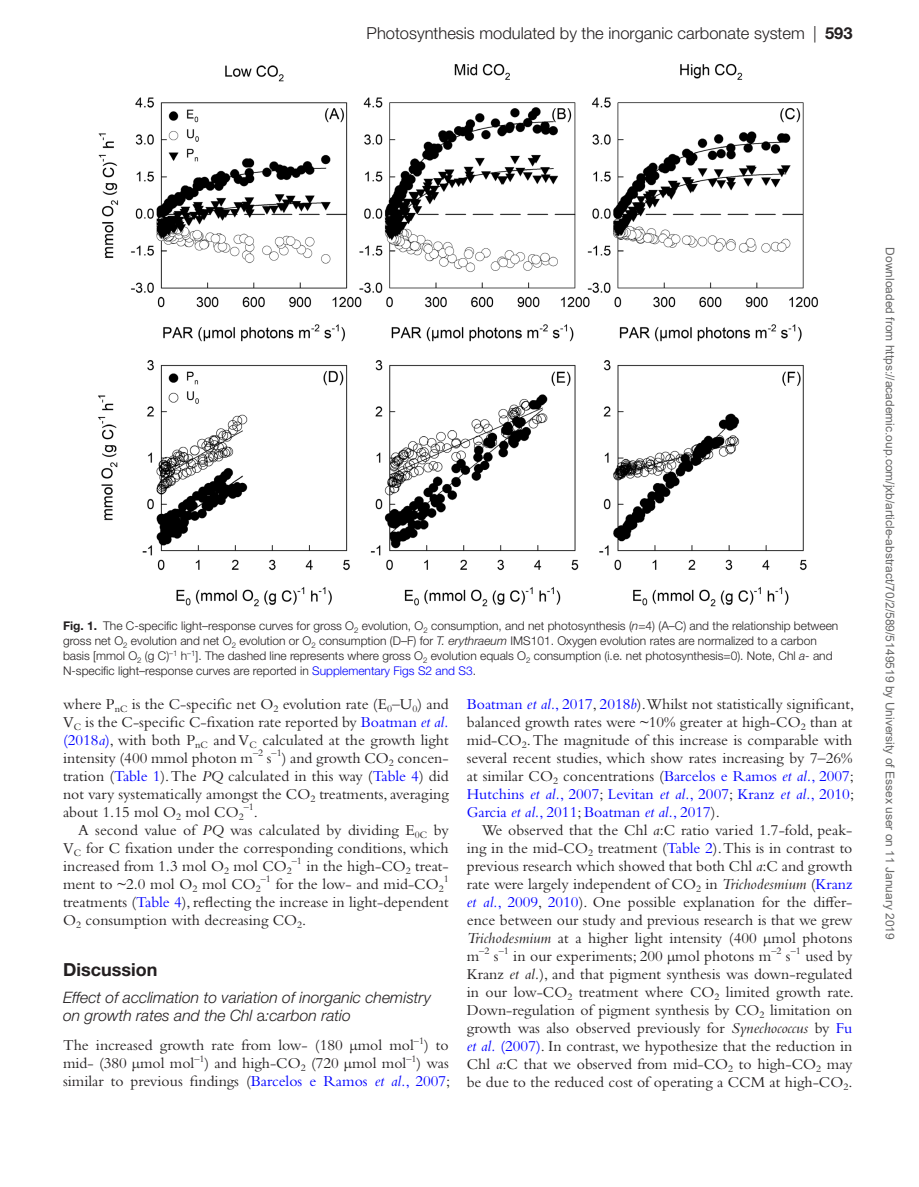
<style>
.page{position:relative;width:919px;height:1187px;background:#fff}
.page>*{position:absolute;margin:0;border:0;box-sizing:border-box;transform-origin:0 0}
.t1{font:700 18px "Helvetica Neue LT Std";color:#231f20}
.t2{font:300 16.5px "Helvetica Neue LT Std";color:#231f20}
.t3{font:15.75px/18px "Bembo Std";color:#231f20;text-align:justify}
.t4{font:italic 300 15.75px/18px "Helvetica Neue LT Std";color:#231f20}
.t5{font:300 12px/15px "Helvetica Neue LT Std";color:#231f20}
.t6{font:12px "Arial";color:#666}
.t7{font:10.2px "Bembo Std";color:#231f20}
.s1{font-weight:700}
.s2{font-style:italic}
.s3{color:#00f}
.s4{font-style:italic;color:#00f}
.s5{font-size:15.75px}
.s6{font-style:normal}
</style>
<div class="page">
<img style="left:98px;top:63px;width:720px;height:543px">
<p class="t2" style="left:366px;top:23px;width:487px">Photosynthesis modulated by the inorganic carbonate system | <span class="s1">593</span></p>
<p class="t5" style="left:63px;top:618px;width:776px"><span class="s1">Fig. 1.</span> The C-specific light–response curves for gross O<sub>2</sub> evolution, O<sub>2</sub> consumption, and net photosynthesis (<span class="s2">n</span>=4) (A–C) and the relationship between gross net O<sub>2</sub> evolution and net O<sub>2</sub> evolution or O<sub>2</sub> consumption (D–F) for <span class="s2">T. erythraeum</span> IMS101. Oxygen evolution rates are normalized to a carbon basis [mmol O<sub>2</sub> (g C)<sup>–1</sup> h<sup>–1</sup>]. The dashed line represents where gross O<sub>2</sub> evolution equals O<sub>2</sub> consumption (i.e. net photosynthesis=0). Note, Chl <span class="s2">a</span>- and N-specific light–response curves are reported in <span class="s3">Supplementary Figs S2 and S3</span>.</p>
<p class="t3" style="left:63px;top:694px;width:387px">where P<sub>nC</sub> is the C-specific net O<sub>2</sub> evolution rate (E<sub>0</sub>–U<sub>0</sub>) and V<sub>C</sub> is the C-specific C-fixation rate reported by <span class="s3">Boatman</span> <span class="s4">et al. </span><span class="s3">(2018</span><span class="s4">a</span><span class="s3">)</span>, with both P<sub>nC</sub> and V<sub>C</sub> calculated at the growth light intensity (400 mmol photon m<sup>–2</sup> s<sup>–1</sup>) and growth CO<sub>2</sub> concen&shy;tration (<span class="s3">Table 1</span>). The <span class="s2">PQ</span> calculated in this way (<span class="s3">Table 4</span>) did not vary systematically amongst the CO<sub>2</sub> treatments, averaging about 1.15 mol O<sub>2</sub> mol CO<sub>2</sub></p>
<p class="t7" style="left:244px;top:801px;width:16px">–1<span class="s5">.</span></p>
<p class="t3" style="left:63px;top:820px;width:387px;text-indent:15px">A second value of <span class="s2">PQ</span> was calculated by dividing E<sub>0C</sub> by V<sub>C</sub> for C fixation under the corresponding conditions, which increased from 1.3 mol O<sub>2</sub> mol CO<sub>2</sub><sup>–1</sup> in the high-CO<sub>2</sub> treat&shy;ment to ~2.0 mol O<sub>2</sub> mol CO<sub>2</sub><sup>–1</sup> for the low- and mid-CO<sub>2</sub></p>
<p class="t7" style="left:443px;top:873px;width:7px">1</p>
<p class="t3" style="left:63px;top:892px;width:387px">treatments (<span class="s3">Table 4</span>), reflecting the increase in light-dependent<br>O<sub>2</sub> consumption with decreasing CO<sub>2</sub>.</p>
<p class="t1" style="left:63px;top:958px;width:96px">Discussion</p>
<p class="t4" style="left:63px;top:988px;width:369px">Effect of acclimation to variation of inorganic chemistry on growth rates and the Chl <span class="s6">a</span>:carbon ratio</p>
<p class="t3" style="left:63px;top:1035px;width:389px">The increased growth rate from low- (180 µmol mol<sup>–1</sup>) to mid- (380 µmol mol<sup>–1</sup>) and high-CO<sub>2</sub> (720 µmol mol<sup>–1</sup>) was similar to previous findings (<span class="s3">Barcelos e Ramos</span> <span class="s4">et al.</span><span class="s3">, 2007</span>;</p>
<p class="t3" style="left:466px;top:694px;width:389px"><span class="s3">Boatman</span> <span class="s4">et al.</span><span class="s3">, 2017</span>, <span class="s3">2018</span><span class="s4">b</span>).Whilst not statistically significant, balanced growth rates were ~10% greater at high-CO<sub>2</sub> than at mid-CO<sub>2</sub>. The magnitude of this increase is comparable with several recent studies, which show rates increasing by 7–26% at similar CO<sub>2</sub> concentrations (<span class="s3">Barcelos e Ramos</span> <span class="s4">et al.</span><span class="s3">, 2007</span>; <span class="s3">Hutchins</span> <span class="s4">et al.</span><span class="s3">, 2007</span>; <span class="s3">Levitan</span> <span class="s4">et al.</span><span class="s3">, 2007</span>; <span class="s3">Kranz</span> <span class="s4">et al.</span><span class="s3">, 2010</span>; <span class="s3">Garcia</span> <span class="s4">et al.</span><span class="s3">, 2011</span>; <span class="s3">Boatman</span> <span class="s4">et al.</span><span class="s3">, 2017</span>).</p>
<p class="t3" style="left:466px;top:820px;width:389px;text-indent:15px">We observed that the Chl <span class="s2">a</span>:C ratio varied 1.7-fold, peak&shy;ing in the mid-CO<sub>2</sub> treatment (<span class="s3">Table 2</span>). This is in contrast to previous research which showed that both Chl <span class="s2">a</span>:C and growth rate were largely independent of CO<sub>2</sub> in <span class="s2">Trichodesmium</span> (<span class="s3">Kranz </span><span class="s4">et al.</span><span class="s3">, 2009</span>, <span class="s3">2010</span>). One possible explanation for the differ&shy;ence between our study and previous research is that we grew <span class="s2">Trichodesmium</span> at a higher light intensity (400 µmol photons m<sup>–2</sup> s<sup>–1</sup> in our experiments; 200 µmol photons m<sup>–2</sup> s<sup>–1</sup> used by Kranz <span class="s2">et al.</span>), and that pigment synthesis was down-regulated in our low-CO<sub>2</sub> treatment where CO<sub>2</sub> limited growth rate.<br>Down-regulation of pigment synthesis by CO<sub>2</sub> limitation on growth was also observed previously for <span class="s2">Synechococcus</span> by <span class="s3">Fu </span><span class="s4">et al.</span> <span class="s3">(2007)</span>. In contrast, we hypothesize that the reduction in Chl <span class="s2">a</span>:C that we observed from mid-CO<sub>2</sub> to high-CO<sub>2</sub> may be due to the reduced cost of operating a CCM at high-CO<sub>2</sub>.</p>
<p class="t6" style="left:894px;top:247px;width:693px;rotate:90deg">Downloaded from https://academic.oup.com/jxb/article-abstract/70/2/589/5149519 by University of Essex user on 11 January 2019</p>
</div>
